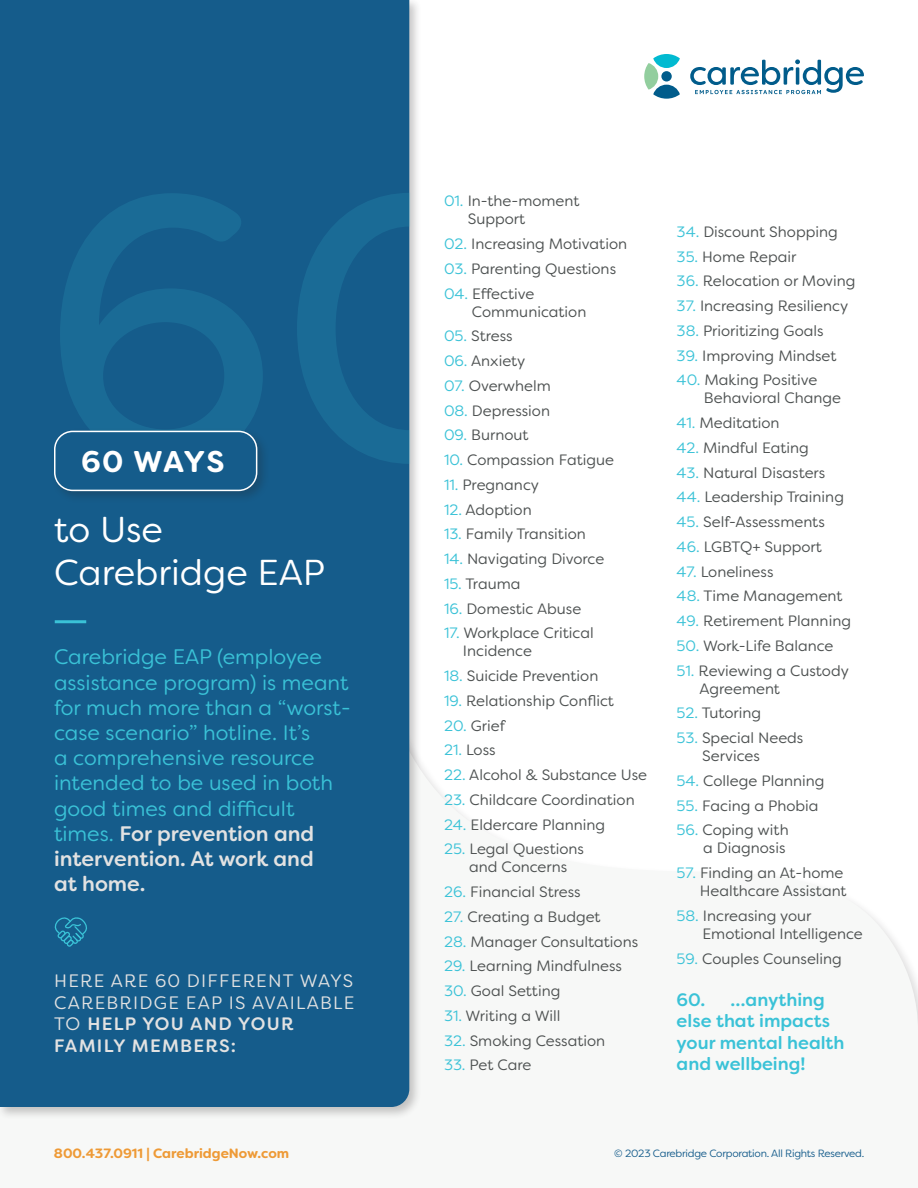
<style>
.page{position:relative;width:918px;height:1188px;background:#fff}
.page>*{position:absolute;margin:0;border:0;box-sizing:border-box;transform-origin:0 0}
.t1{font:36px/43.2px "Filson Soft";color:#fff}
.t2{font:700 30px "Filson Soft";letter-spacing:.025em;color:#fff}
.t3{font:21px/25.2px "Filson Soft";color:#3ac2d7}
.t4{font:18px/21.6px "Filson Soft";letter-spacing:.07em;color:#e2e2e2}
.t5{font:500 18px/21.6px "Filson Soft";color:#3ac2d7}
.t6{font:15px/18px "Filson Soft";color:#4d5151}
.t7{font:700 13.5px "Filson Soft";color:#ee9a36}
.t8{font:10.5px "Filson Soft";letter-spacing:-.025em;color:#155c8b}
.s1{font-weight:500;color:#e2e2e2}
.s2{font-weight:500}
.s3{color:#3ac2d7}
</style>
<div class="page">
<div style="left:0;top:0;width:423px;height:1120px;background:#231f20;opacity:.25"></div>
<div style="left:0;top:0;width:409px;height:1107px;background:#155c8b"></div>
<hr style="left:56px;top:620px;width:29px;height:3px;background:#3ac2d7">
<svg style="left:60px;top:193px;width:203px;height:234px;background:#17628f"></svg>
<svg style="left:297px;top:193px;width:113px;height:271px;background:#18628f"></svg>
<div style="left:51px;top:427px;width:219px;height:77px;background:#231f20;opacity:.25"></div>
<div style="left:55px;top:431px;width:202px;height:59px;background:#155c8b;border-radius:18px"></div>
<div style="left:54px;top:431px;width:203px;height:60px;border:2px solid #fff;border-radius:18px"></div>
<svg style="left:644px;top:54px;width:36px;height:45px"></svg>
<div style="left:661px;top:71px;width:11px;height:11px;background:#015c8b;border-radius:50%"></div>
<svg style="left:690px;top:59px;width:174px;height:35px"></svg>
<hr style="left:796px;top:67px;width:3px;height:18px;background:#015c8b">
<svg style="left:53px;top:916px;width:36px;height:31px"></svg>
<p class="t2" style="left:81px;top:442px;width:145px">60 WAYS</p>
<p class="t1" style="left:54px;top:508px;width:273px">to Use<br>Carebridge EAP</p>
<p class="t3" style="left:54px;top:644px;width:298px">Carebridge EAP (employee assistance program) is meant for much more than a “worst&shy;case scenario” hotline. It’s<br>a comprehensive resource intended to be used in both good times and difficult times. <span class="s1">For prevention and intervention. At work and<br>at home.</span></p>
<p class="t4" style="left:54px;top:970px;width:302px">HERE ARE 60 DIFFERENT WAYS<br>CAREBRIDGE EAP IS AVAILABLE<br>TO <span class="s2">HELP YOU AND YOUR<br>FAMILY MEMBERS:</span></p>
<p class="t6" style="left:468px;top:192px;width:113px;text-indent:-24px"><span class="s3">01.</span> In-the-moment<br>Support</p>
<p class="t6" style="left:444px;top:235px;width:185px"><span class="s3">02.</span> Increasing Motivation</p>
<p class="t6" style="left:444px;top:260px;width:174px"><span class="s3">03.</span> Parenting Questions</p>
<p class="t6" style="left:472px;top:284px;width:116px;text-indent:-28px"><span class="s3">04.</span> Effective<br>Communication</p>
<p class="t6" style="left:444px;top:327px;width:70px"><span class="s3">05.</span> Stress</p>
<p class="t6" style="left:444px;top:352px;width:83px"><span class="s3">06.</span> Anxiety</p>
<p class="t6" style="left:444px;top:377px;width:108px"><span class="s3">07.</span> Overwhelm</p>
<p class="t6" style="left:444px;top:401px;width:108px"><span class="s3">08.</span> Depression</p>
<p class="t6" style="left:444px;top:426px;width:86px"><span class="s3">09.</span> Burnout</p>
<p class="t6" style="left:444px;top:451px;width:172px"><span class="s3">10.</span> Compassion Fatigue</p>
<p class="t6" style="left:444px;top:476px;width:97px"><span class="s3">11.</span> Pregnancy</p>
<p class="t6" style="left:444px;top:500px;width:89px"><span class="s3">12.</span> Adoption</p>
<p class="t6" style="left:444px;top:525px;width:143px"><span class="s3">13.</span> Family Transition</p>
<p class="t6" style="left:444px;top:550px;width:162px"><span class="s3">14.</span> Navigating Divorce</p>
<p class="t6" style="left:444px;top:575px;width:78px"><span class="s3">15.</span> Trauma</p>
<p class="t6" style="left:444px;top:599px;width:139px"><span class="s3">16.</span> Domestic Abuse</p>
<p class="t6" style="left:463px;top:624px;width:132px;text-indent:-19px"><span class="s3">17.</span> Workplace Critical<br>Incidence</p>
<p class="t6" style="left:444px;top:667px;width:156px"><span class="s3">18.</span> Suicide Prevention</p>
<p class="t6" style="left:444px;top:692px;width:172px"><span class="s3">19.</span> Relationship Conflict</p>
<p class="t6" style="left:444px;top:716px;width:63px"><span class="s3">20.</span> Grief</p>
<p class="t6" style="left:444px;top:741px;width:53px"><span class="s3">21.</span> Loss</p>
<p class="t6" style="left:444px;top:766px;width:205px"><span class="s3">22.</span> Alcohol &amp; Substance Use</p>
<p class="t6" style="left:444px;top:791px;width:192px"><span class="s3">23.</span> Childcare Coordination</p>
<p class="t6" style="left:444px;top:815px;width:163px"><span class="s3">24.</span> Eldercare Planning</p>
<p class="t6" style="left:444px;top:840px;width:142px;text-align:center"><span class="s3">25.</span> Legal Questions and Concerns</p>
<p class="t6" style="left:444px;top:883px;width:138px"><span class="s3">26.</span> Financial Stress</p>
<p class="t6" style="left:444px;top:908px;width:158px"><span class="s3">27.</span> Creating a Budget</p>
<p class="t6" style="left:444px;top:932px;width:196px"><span class="s3">28.</span> Manager Consultations</p>
<p class="t6" style="left:444px;top:957px;width:180px"><span class="s3">29.</span> Learning Mindfulness</p>
<p class="t6" style="left:444px;top:982px;width:118px"><span class="s3">30.</span> Goal Setting</p>
<p class="t6" style="left:444px;top:1007px;width:118px"><span class="s3">31.</span> Writing a Will</p>
<p class="t6" style="left:444px;top:1031px;width:163px"><span class="s3">32.</span> Smoking Cessation</p>
<p class="t6" style="left:444px;top:1056px;width:89px"><span class="s3">33.</span> Pet Care</p>
<p class="t6" style="left:677px;top:223px;width:163px"><span class="s3">34.</span> Discount Shopping</p>
<p class="t6" style="left:677px;top:247px;width:121px"><span class="s3">35.</span> Home Repair</p>
<p class="t6" style="left:677px;top:272px;width:180px"><span class="s3">36.</span> Relocation or Moving</p>
<p class="t6" style="left:677px;top:297px;width:173px"><span class="s3">37.</span> Increasing Resiliency</p>
<p class="t6" style="left:677px;top:322px;width:148px"><span class="s3">38.</span> Prioritizing Goals</p>
<p class="t6" style="left:677px;top:346px;width:161px"><span class="s3">39.</span> Improving Mindset</p>
<p class="t6" style="left:704px;top:371px;width:139px;text-indent:-27px"><span class="s3">40.</span> Making Positive<br>Behavioral Change</p>
<p class="t6" style="left:677px;top:414px;width:104px"><span class="s3">41.</span> Meditation</p>
<p class="t6" style="left:677px;top:439px;width:134px"><span class="s3">42.</span> Mindful Eating</p>
<p class="t6" style="left:677px;top:463px;width:150px"><span class="s3">43.</span> Natural Disasters</p>
<p class="t6" style="left:677px;top:488px;width:169px"><span class="s3">44.</span> Leadership Training</p>
<p class="t6" style="left:677px;top:513px;width:150px"><span class="s3">45.</span> Self-Assessments</p>
<p class="t6" style="left:677px;top:538px;width:147px"><span class="s3">46.</span> LGBTQ+ Support</p>
<p class="t6" style="left:677px;top:562px;width:98px"><span class="s3">47.</span> Loneliness</p>
<p class="t6" style="left:677px;top:587px;width:167px"><span class="s3">48.</span> Time Management</p>
<p class="t6" style="left:677px;top:612px;width:176px"><span class="s3">49.</span> Retirement Planning</p>
<p class="t6" style="left:677px;top:637px;width:158px"><span class="s3">50.</span> Work-Life Balance</p>
<p class="t6" style="left:700px;top:661px;width:151px;text-indent:-23px"><span class="s3">51.</span> Reviewing a Custody<br>Agreement</p>
<p class="t6" style="left:677px;top:704px;width:86px"><span class="s3">52.</span> Tutoring</p>
<p class="t6" style="left:702px;top:729px;width:103px;text-indent:-26px"><span class="s3">53.</span> Special Needs<br>Services</p>
<p class="t6" style="left:677px;top:772px;width:149px"><span class="s3">54.</span> College Planning</p>
<p class="t6" style="left:677px;top:796px;width:143px"><span class="s3">55.</span> Facing a Phobia</p>
<p class="t6" style="left:677px;top:821px;width:114px;text-align:right"><span class="s3">56.</span> Coping with a Diagnosis</p>
<p class="t6" style="left:677px;top:864px;width:172px;text-align:right"><span class="s3">57.</span> Finding an At-home<br>Healthcare Assistant</p>
<p class="t6" style="left:702px;top:907px;width:162px;text-indent:-26px"><span class="s3">58.</span> Increasing your<br>Emotional Intelligence</p>
<p class="t6" style="left:677px;top:949px;width:167px"><span class="s3">59.</span> Couples Counseling</p>
<p class="t5" style="left:677px;top:988px;width:169px">60. …anything else that impacts your mental health and wellbeing!</p>
<p class="t7" style="left:54px;top:1145px;width:237px">800.437.0911 | CarebridgeNow.com</p>
<p class="t8" style="left:614px;top:1147px;width:252px">© 2023 Carebridge Corporation. All Rights Reserved.</p>
</div>
